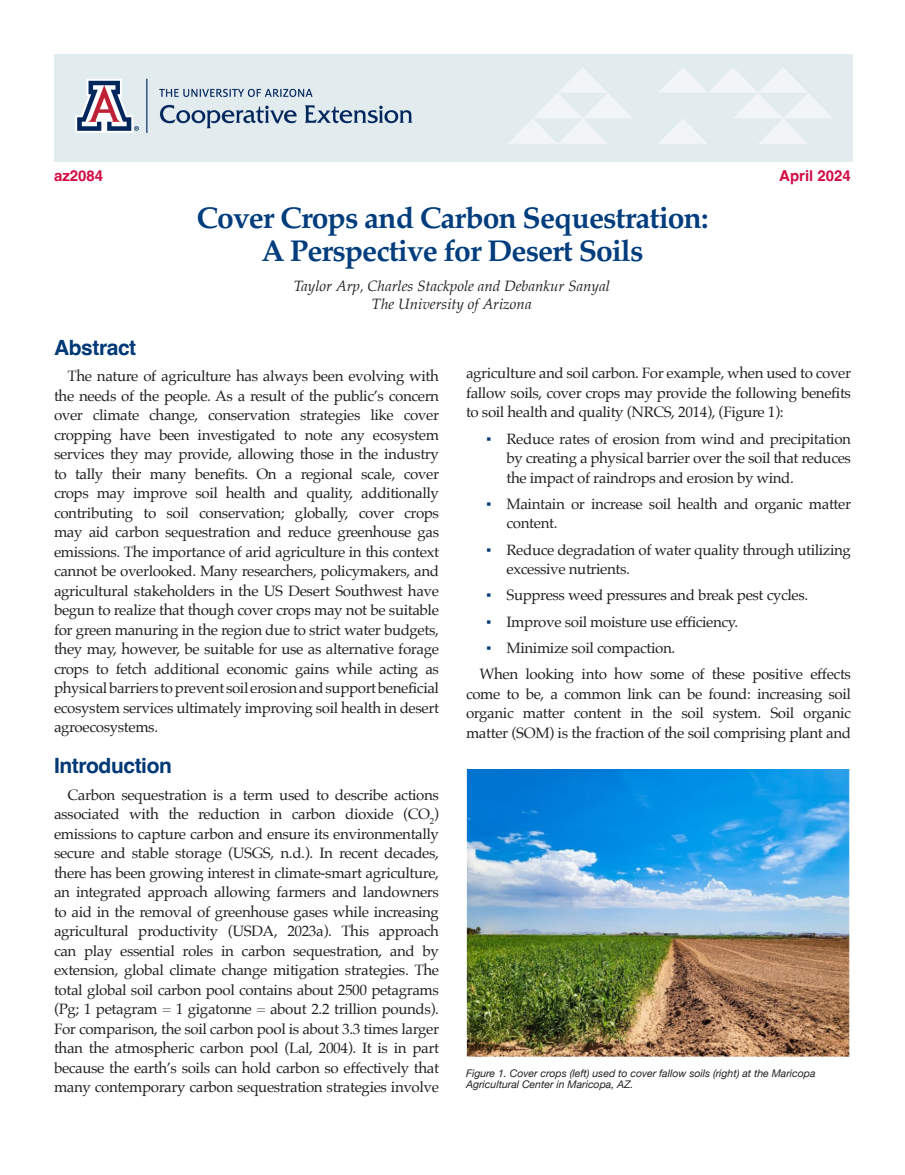
<style>
.page{position:relative;width:905px;height:1175px;background:#fff}
.page>*{position:absolute;margin:0;border:0;box-sizing:border-box;transform-origin:0 0}
.t1{font:700 30px "Palatino";letter-spacing:-.03em;color:#013d7d}
.Body_text{font:700 21px "Helvetica";letter-spacing:-.02em;color:#013976}
.Body_text-2{font:15px/19.5px "Palatino";letter-spacing:-.02em;color:#231f20;text-align:justify}
.t2{font:italic 15px "Palatino";color:#231f20}
.t3{font:700 15px "Helvetica";color:#d20d44}
.Body_text-3{font:italic 10.5px/10.5px "Helvetica Neue";color:#231f20}
.s1{color:#013976}
</style>
<div class="page">
<img style="left:54px;top:54px;width:798px;height:107px">
<img style="left:466px;top:770px;width:384px;height:287px">
<p class="t3" style="left:54px;top:166px;width:51px">az2084</p>
<p class="t3" style="left:779px;top:166px;width:73px">April 2024</p>
<p class="t1" style="left:196px;top:192px;width:513px">Cover Crops and Carbon Sequestration:</p>
<p class="t1" style="left:261px;top:225px;width:383px">A Perspective for Desert Soils</p>
<p class="t2" style="left:294px;top:273px;width:318px">Taylor Arp, Charles Stackpole and Debankur Sanyal</p>
<p class="t2" style="left:372px;top:291px;width:161px">The University of Arizona</p>
<p class="Body_text" style="left:54px;top:334px;width:84px">Abstract</p>
<p class="Body_text-2" style="left:54px;top:366px;width:387px;text-indent:14px">The nature of agriculture has always been evolving with the needs of the people. As a result of the public’s concern over climate change, conservation strategies like cover cropping have been investigated to note any ecosystem services they may provide, allowing those in the industry to tally their many benefits. On a regional scale, cover crops may improve soil health and quality, additionally contributing to soil conservation; globally, cover crops may aid carbon sequestration and reduce greenhouse gas emissions. The importance of arid agriculture in this context cannot be overlooked. Many researchers, policymakers, and agricultural stakeholders in the US Desert Southwest have begun to realize that though cover crops may not be suitable for green manuring in the region due to strict water budgets, they may, however, be suitable for use as alternative forage crops to fetch additional economic gains while acting as physical barriers to prevent soil erosion and support beneficial ecosystem services ultimately improving soil health in desert agroecosystems.</p>
<p class="Body_text" style="left:54px;top:753px;width:119px">Introduction</p>
<p class="Body_text-2" style="left:54px;top:784px;width:387px;text-indent:14px">Carbon sequestration is a term used to describe actions associated with the reduction in carbon dioxide (CO<sub>2</sub>) emissions to capture carbon and ensure its environmentally secure and stable storage (USGS, n.d.). In recent decades, there has been growing interest in climate-smart agriculture, an integrated approach allowing farmers and landowners to aid in the removal of greenhouse gases while increasing agricultural productivity (USDA, 2023a). This approach can play essential roles in carbon sequestration, and by extension, global climate change mitigation strategies. The total global soil carbon pool contains about 2500 petagrams (Pg; 1 petagram = 1 gigatonne = about 2.2 trillion pounds).<br>For comparison, the soil carbon pool is about 3.3 times larger than the atmospheric carbon pool (Lal, 2004). It is in part because the earth’s soils can hold carbon so effectively that many contemporary carbon sequestration strategies involve</p>
<p class="Body_text-2" style="left:466px;top:363px;width:387px">agriculture and soil carbon. For example, when used to cover fallow soils, cover crops may provide the following benefits to soil health and quality (NRCS, 2014), (Figure 1):</p>
<p class="Body_text-2" style="left:506px;top:429px;width:346px;text-indent:-20px"><span class="s1">▪</span> Reduce rates of erosion from wind and precipitation by creating a physical barrier over the soil that reduces the impact of raindrops and erosion by wind.</p>
<p class="Body_text-2" style="left:506px;top:494px;width:346px;text-indent:-20px"><span class="s1">▪</span> Maintain or increase soil health and organic matter content.</p>
<p class="Body_text-2" style="left:506px;top:540px;width:346px;text-indent:-20px"><span class="s1">▪</span> Reduce degradation of water quality through utilizing excessive nutrients.</p>
<p class="Body_text-2" style="left:486px;top:585px;width:324px"><span class="s1">▪</span> Suppress weed pressures and break pest cycles.</p>
<p class="Body_text-2" style="left:486px;top:612px;width:254px"><span class="s1">▪</span> Improve soil moisture use efficiency.</p>
<p class="Body_text-2" style="left:486px;top:638px;width:191px"><span class="s1">▪</span> Minimize soil compaction.</p>
<p class="Body_text-2" style="left:466px;top:664px;width:387px;text-indent:14px">When looking into how some of these positive effects come to be, a common link can be found: increasing soil organic matter content in the soil system. Soil organic matter (SOM) is the fraction of the soil comprising plant and</p>
<p class="Body_text-3" style="left:466px;top:1068px;width:351px">Figure 1. Cover crops (left) used to cover fallow soils (right) at the Maricopa<br>Agricultural Center in Maricopa, AZ.</p>
</div>
